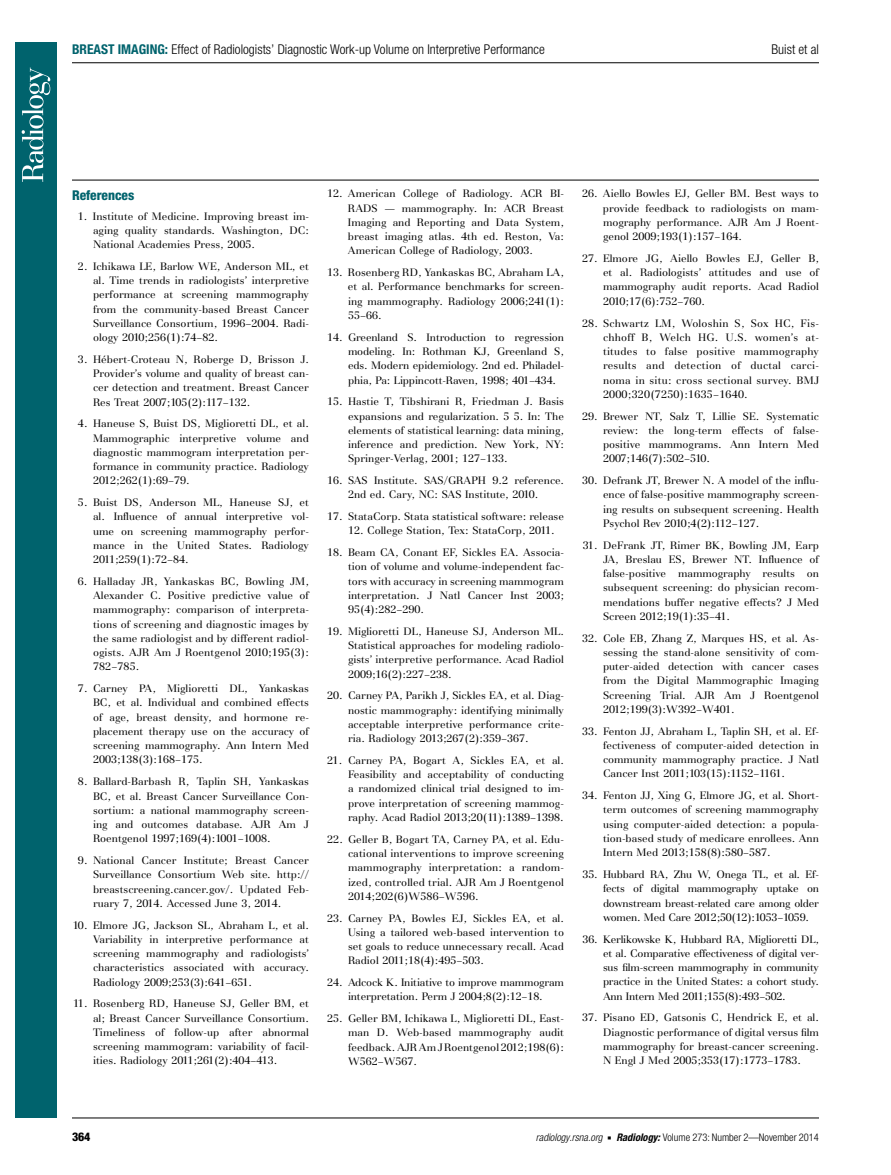
<style>
.page{position:relative;width:891px;height:1175px;background:#fff}
.page>*{position:absolute;margin:0;border:0;box-sizing:border-box;transform-origin:0 0}
.t1{font:300 condensed 13.5px "Helvetica Neue";color:#000}
.t2{font:800 condensed 13.5px "Helvetica Neue";color:#00636d}
.t3{font:800 condensed 12px "Helvetica Neue";color:#000}
.t4{font:10.8px/14.2px "AT Basilia";color:#000;text-align:justify}
.t5{font:300 condensed 10.5px "Helvetica Neue";color:#000}
.s1{font-weight:700;color:#00636d}
.s2{font-style:italic}
.s3{font-family:"Universal Newswith Comm Pi";font-weight:400;font-stretch:normal;font-size:6px}
.s4{font-weight:700;font-style:italic}
</style>
<div class="page">
<hr style="left:72px;top:180px;width:747px;height:1px;background:#000">
<hr style="left:72px;top:1117px;width:747px;height:1px;background:#000">
<hr style="left:72px;top:62px;width:747px;height:1px;background:#000">
<div style="left:15px;top:42px;width:42px;height:1075px;background:#00636d"></div>
<svg style="left:22px;top:68px;width:28px;height:114px"></svg>
<p class="t1" style="left:72px;top:41px;width:474px"><span class="s1">BREAST IMAGING:</span> Effect of Radiologists’ Diagnostic Work-up Volume on Interpretive Performance</p>
<p class="t1" style="left:772px;top:41px;width:49px">Buist et al</p>
<p class="t2" style="left:72px;top:187px;width:64px">References</p>
<p class="t4" style="left:93px;top:209px;width:218px;text-indent:-15px">1. Institute of Medicine. Improving breast im&shy;aging quality standards. Washington, DC:<br>National Academies Press, 2005.</p>
<p class="t4" style="left:93px;top:259px;width:218px;text-indent:-15px">2. Ichikawa LE, Barlow WE, Anderson ML, et al. Time trends in radiologists’ interpretive performance at screening mammography from the community-based Breast Cancer Surveillance Consortium, 1996–2004. Radi&shy;ology 2010;256(1):74–82.</p>
<p class="t4" style="left:93px;top:352px;width:218px;text-indent:-15px">3. Hébert-Croteau N, Roberge D, Brisson J.<br>Provider’s volume and quality of breast can&shy;cer detection and treatment. Breast Cancer Res Treat 2007;105(2):117–132.</p>
<p class="t4" style="left:93px;top:416px;width:218px;text-indent:-15px">4. Haneuse S, Buist DS, Miglioretti DL, et al.<br>Mammographic interpretive volume and diagnostic mammogram interpretation per&shy;formance in community practice. Radiology 2012;262(1):69–79.</p>
<p class="t4" style="left:93px;top:495px;width:218px;text-indent:-15px">5. Buist DS, Anderson ML, Haneuse SJ, et al. Influence of annual interpretive vol&shy;ume on screening mammography perfor&shy;mance in the United States. Radiology 2011;259(1):72–84.</p>
<p class="t4" style="left:93px;top:574px;width:218px;text-indent:-15px">6. Halladay JR, Yankaskas BC, Bowling JM, Alexander C. Positive predictive value of mammography: comparison of interpreta&shy;tions of screening and diagnostic images by the same radiologist and by different radiol&shy;ogists. AJR Am J Roentgenol 2010;195(3):<br>782–785.</p>
<p class="t4" style="left:93px;top:681px;width:218px;text-indent:-15px">7. Carney PA, Miglioretti DL, Yankaskas BC, et al. Individual and combined effects of age, breast density, and hormone re&shy;placement therapy use on the accuracy of screening mammography. Ann Intern Med 2003;138(3):168–175.</p>
<p class="t4" style="left:93px;top:774px;width:218px;text-indent:-15px">8. Ballard-Barbash R, Taplin SH, Yankaskas BC, et al. Breast Cancer Surveillance Con&shy;sortium: a national mammography screen&shy;ing and outcomes database. AJR Am J Roentgenol 1997;169(4):1001–1008.</p>
<p class="t4" style="left:93px;top:853px;width:218px;text-indent:-15px">9. National Cancer Institute; Breast Cancer Surveillance Consortium Web site. http:// breastscreening.cancer.gov/. Updated Feb&shy;ruary 7, 2014. Accessed June 3, 2014.</p>
<p class="t4" style="left:93px;top:917px;width:218px;text-indent:-20px">10. Elmore JG, Jackson SL, Abraham L, et al.<br>Variability in interpretive performance at screening mammography and radiologists’ characteristics associated with accuracy.<br>Radiology 2009;253(3):641–651.</p>
<p class="t4" style="left:93px;top:996px;width:218px;text-indent:-20px">11. Rosenberg RD, Haneuse SJ, Geller BM, et al; Breast Cancer Surveillance Consortium.<br>Timeliness of follow-up after abnormal screening mammogram: variability of facil&shy;ities. Radiology 2011;261(2):404–413.</p>
<p class="t4" style="left:348px;top:187px;width:218px;text-indent:-21px">12. American College of Radiology. ACR BI-RADS — mammography. In: ACR Breast Imaging and Reporting and Data System, breast imaging atlas. 4th ed. Reston, Va:<br>American College of Radiology, 2003.</p>
<p class="t4" style="left:348px;top:265px;width:218px;text-indent:-21px">13. Rosenberg RD, Yankaskas BC, Abraham LA, et al. Performance benchmarks for screen&shy;ing mammography. Radiology 2006;241(1):<br>55–66.</p>
<p class="t4" style="left:348px;top:330px;width:218px;text-indent:-21px">14. Greenland S. Introduction to regression modeling. In: Rothman KJ, Greenland S, eds. Modern epidemiology. 2nd ed. Philadel&shy;phia, Pa: Lippincott-Raven, 1998; 401–434.</p>
<p class="t4" style="left:348px;top:394px;width:218px;text-indent:-21px">15. Hastie T, Tibshirani R, Friedman J. Basis expansions and regularization. 5 5. In: The elements of statistical learning: data mining, inference and prediction. New York, NY:<br>Springer-Verlag, 2001; 127–133.</p>
<p class="t4" style="left:327px;top:473px;width:239px;text-align:center">16. SAS Institute. SAS/GRAPH 9.2 reference.<br>2nd ed. Cary, NC: SAS Institute, 2010.</p>
<p class="t4" style="left:327px;top:509px;width:239px">17. StataCorp. Stata statistical software: release</p>
<p class="t4" style="left:348px;top:523px;width:208px">12. College Station, Tex: StataCorp, 2011.</p>
<p class="t4" style="left:348px;top:545px;width:218px;text-indent:-21px">18. Beam CA, Conant EF, Sickles EA. Associa&shy;tion of volume and volume-independent fac&shy;tors with accuracy in screening mammogram interpretation. J Natl Cancer Inst 2003; 95(4):282–290.</p>
<p class="t4" style="left:348px;top:624px;width:218px;text-indent:-21px">19. Miglioretti DL, Haneuse SJ, Anderson ML.<br>Statistical approaches for modeling radiolo&shy;gists’ interpretive performance. Acad Radiol 2009;16(2):227–238.</p>
<p class="t4" style="left:348px;top:688px;width:218px;text-indent:-21px">20. Carney PA, Parikh J, Sickles EA, et al. Diag&shy;nostic mammography: identifying minimally acceptable interpretive performance crite&shy;ria. Radiology 2013;267(2):359–367.</p>
<p class="t4" style="left:348px;top:753px;width:218px;text-indent:-21px">21. Carney PA, Bogart A, Sickles EA, et al.<br>Feasibility and acceptability of conducting a randomized clinical trial designed to im&shy;prove interpretation of screening mammog&shy;raphy. Acad Radiol 2013;20(11):1389–1398.</p>
<p class="t4" style="left:348px;top:832px;width:218px;text-indent:-21px">22. Geller B, Bogart TA, Carney PA, et al. Edu&shy;cational interventions to improve screening mammography interpretation: a random&shy;ized, controlled trial. AJR Am J Roentgenol 2014;202(6)W586–W596.</p>
<p class="t4" style="left:348px;top:910px;width:218px;text-indent:-21px">23. Carney PA, Bowles EJ, Sickles EA, et al.<br>Using a tailored web-based intervention to set goals to reduce unnecessary recall. Acad Radiol 2011;18(4):495–503.</p>
<p class="t4" style="left:327px;top:975px;width:238px;text-align:center">24. Adcock K. Initiative to improve mammogram interpretation. Perm J 2004;8(2):12–18.</p>
<p class="t4" style="left:348px;top:1011px;width:218px;text-indent:-21px">25. Geller BM, Ichikawa L, Miglioretti DL, East&shy;man D. Web-based mammography audit feedback. AJR Am J Roentgenol 2012;198(6):<br>W562–W567.</p>
<p class="t4" style="left:603px;top:187px;width:218px;text-indent:-21px">26. Aiello Bowles EJ, Geller BM. Best ways to provide feedback to radiologists on mam&shy;mography performance. AJR Am J Roent&shy;genol 2009;193(1):157–164.</p>
<p class="t4" style="left:603px;top:251px;width:218px;text-indent:-21px">27. Elmore JG, Aiello Bowles EJ, Geller B, et al. Radiologists’ attitudes and use of mammography audit reports. Acad Radiol 2010;17(6):752–760.</p>
<p class="t4" style="left:603px;top:316px;width:218px;text-indent:-21px">28. Schwartz LM, Woloshin S, Sox HC, Fis&shy;chhoff B, Welch HG. U.S. women’s at&shy;titudes to false positive mammography results and detection of ductal carci&shy;noma in situ: cross sectional survey. BMJ 2000;320(7250):1635–1640.</p>
<p class="t4" style="left:603px;top:409px;width:217px;text-indent:-21px">29. Brewer NT, Salz T, Lillie SE. Systematic review: the long-term effects of false&shy;positive mammograms. Ann Intern Med 2007;146(7):502–510.</p>
<p class="t4" style="left:603px;top:473px;width:218px;text-indent:-21px">30. Defrank JT, Brewer N. A model of the influ&shy;ence of false-positive mammography screen&shy;ing results on subsequent screening. Health Psychol Rev 2010;4(2):112–127.</p>
<p class="t4" style="left:603px;top:538px;width:218px;text-indent:-20px">31. DeFrank JT, Rimer BK, Bowling JM, Earp JA, Breslau ES, Brewer NT. Influence of false-positive mammography results on subsequent screening: do physician recom&shy;mendations buffer negative effects? J Med Screen 2012;19(1):35–41.</p>
<p class="t4" style="left:603px;top:631px;width:218px;text-indent:-21px">32. Cole EB, Zhang Z, Marques HS, et al. As&shy;sessing the stand-alone sensitivity of com&shy;puter-aided detection with cancer cases from the Digital Mammographic Imaging Screening Trial. AJR Am J Roentgenol 2012;199(3):W392–W401.</p>
<p class="t4" style="left:603px;top:724px;width:218px;text-indent:-21px">33. Fenton JJ, Abraham L, Taplin SH, et al. Ef&shy;fectiveness of computer-aided detection in community mammography practice. J Natl Cancer Inst 2011;103(15):1152–1161.</p>
<p class="t4" style="left:603px;top:788px;width:218px;text-indent:-21px">34. Fenton JJ, Xing G, Elmore JG, et al. Short&shy;term outcomes of screening mammography using computer-aided detection: a popula&shy;tion-based study of medicare enrollees. Ann Intern Med 2013;158(8):580–587.</p>
<p class="t4" style="left:603px;top:867px;width:218px;text-indent:-20px">35. Hubbard RA, Zhu W, Onega TL, et al. Ef&shy;fects of digital mammography uptake on downstream breast-related care among older women. Med Care 2012;50(12):1053–1059.</p>
<p class="t4" style="left:603px;top:931px;width:218px;text-indent:-20px">36. Kerlikowske K, Hubbard RA, Miglioretti DL, et al. Comparative effectiveness of digital ver&shy;sus film-screen mammography in community practice in the United States: a cohort study.<br>Ann Intern Med 2011;155(8):493–502.</p>
<p class="t4" style="left:603px;top:1010px;width:218px;text-indent:-21px">37. Pisano ED, Gatsonis C, Hendrick E, et al.<br>Diagnostic performance of digital versus film mammography for breast-cancer screening.<br>N Engl J Med 2005;353(17):1773–1783.</p>
<p class="t3" style="left:72px;top:1128px;width:20px">364</p>
<p class="t5" style="left:536px;top:1130px;width:285px"><span class="s2">radiology.rsna.org</span> <span class="s3">n</span> <span class="s4">Radiology:</span> Volume 273: Number 2—November 2014</p>
</div>
